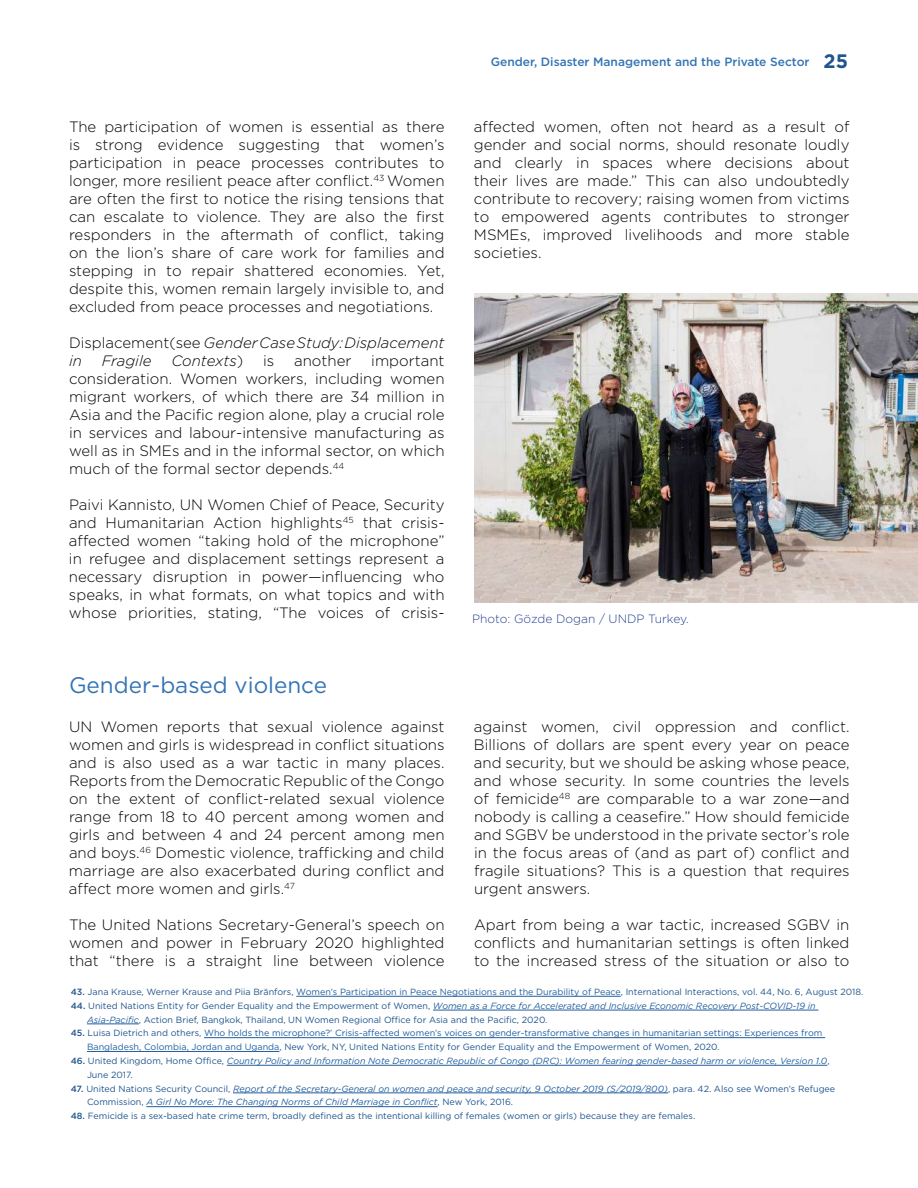
<style>
.page{position:relative;width:918px;height:1188px;background:#fff}
.page>*{position:absolute;margin:0;border:0;box-sizing:border-box;transform-origin:0 0}
.t1{font:22.5px "Gotham";color:#3474b4}
.t2{font:300 15px/18px "Gotham";color:#000;text-align:justify}
.t3{font:italic 300 15px/18px "Gotham";color:#000}
.t4{font:500 12px "Gotham";color:#3474b4}
.t5{font:300 12px "Gotham";color:#25408f}
.t6{font:9px/13.8px "Gotham";color:#21558e}
.t7{font:italic 9px/13.8px "Gotham";color:#215e9e}
.t8{font:9px/13.8px "Gotham";color:#215e9e}
.s1{font-style:normal}
.s2{font-weight:700;font-size:19.5px;color:#21558e}
.s3{font-weight:500}
.s4{color:#215e9e}
.s5{font-style:italic;color:#215e9e}
.s6{font-weight:500;color:#21558e}
.s7{color:#21558e}
.s8{font-weight:500;font-style:normal;color:#21558e}
.s9{font-style:normal;color:#21558e}
</style>
<div class="page">
<img style="left:474px;top:294px;width:444px;height:308px">
<hr style="left:296px;top:996px;width:325px;height:1px;background:#215e9e">
<hr style="left:433px;top:1010px;width:385px;height:1px;background:#215e9e">
<hr style="left:87px;top:1024px;width:52px;height:1px;background:#215e9e">
<hr style="left:204px;top:1037px;width:621px;height:1px;background:#215e9e">
<hr style="left:87px;top:1051px;width:192px;height:1px;background:#215e9e">
<hr style="left:227px;top:1065px;width:600px;height:1px;background:#215e9e">
<hr style="left:233px;top:1093px;width:435px;height:1px;background:#215e9e">
<hr style="left:146px;top:1106px;width:292px;height:1px;background:#215e9e">
<p class="t2" style="left:69px;top:118px;width:377px">The participation of women is essential as there is strong evidence suggesting that women’s participation in peace processes contributes to longer, more resilient peace after conflict.<sup>43</sup> Women are often the first to notice the rising tensions that can escalate to violence. They are also the first responders in the aftermath of conflict, taking on the lion’s share of care work for families and stepping in to repair shattered economies. Yet, despite this, women remain largely invisible to, and excluded from peace processes and negotiations.</p>
<p class="t3" style="left:69px;top:334px;width:377px"><span class="s1">Displacement(see</span> Gender Case Study: Displacement in</p>
<p class="t3" style="left:102px;top:352px;width:51px">Fragile</p>
<p class="t3" style="left:171px;top:352px;width:73px">Contexts<span class="s1">)</span></p>
<p class="t2" style="left:263px;top:352px;width:13px">is</p>
<p class="t2" style="left:294px;top:352px;width:59px">another</p>
<p class="t2" style="left:69px;top:352px;width:377px;text-indent:302px">important consideration. Women workers, including women migrant workers, of which there are 34 million in Asia and the Pacific region alone, play a crucial role in services and labour-intensive manufacturing as well as in SMEs and in the informal sector, on which much of the formal sector depends.<sup>44</sup></p>
<p class="t2" style="left:69px;top:496px;width:377px">Paivi Kannisto, UN Women Chief of Peace, Security and Humanitarian Action highlights<sup>45</sup> that crisis&shy;affected women “taking hold of the microphone” in refugee and displacement settings represent a necessary disruption in power—influencing who speaks, in what formats, on what topics and with whose priorities, stating, “The voices of crisis-</p>
<p class="t4" style="left:491px;top:55px;width:359px">Gender, Disaster Management and the Private Sector <span class="s2">25</span></p>
<p class="t2" style="left:474px;top:118px;width:377px">affected women, often not heard as a result of gender and social norms, should resonate loudly and clearly in spaces where decisions about their lives are made.” This can also undoubtedly contribute to recovery; raising women from victims to empowered agents contributes to stronger MSMEs, improved livelihoods and more stable societies.</p>
<p class="t5" style="left:472px;top:612px;width:218px">Photo: Gözde Dogan / UNDP Turkey.</p>
<h1 class="t1" style="left:69px;top:673px;width:260px">Gender-based violence</h1>
<p class="t2" style="left:69px;top:718px;width:377px">UN Women reports that sexual violence against women and girls is widespread in conflict situations and is also used as a war tactic in many places.<br>Reports from the Democratic Republic of the Congo on the extent of conflict-related sexual violence range from 18 to 40 percent among women and girls and between 4 and 24 percent among men and boys.<sup>46</sup> Domestic violence, trafficking and child marriage are also exacerbated during conflict and affect more women and girls.<sup>47</sup></p>
<p class="t2" style="left:69px;top:916px;width:377px">The United Nations Secretary-General’s speech on women and power in February 2020 highlighted that “there is a straight line between violence</p>
<p class="t2" style="left:474px;top:718px;width:377px">against women, civil oppression and conflict.<br>Billions of dollars are spent every year on peace and security, but we should be asking whose peace, and whose security. In some countries the levels of femicide<sup>48</sup> are comparable to a war zone—and nobody is calling a ceasefire.” How should femicide and SGBV be understood in the private sector’s role in the focus areas of (and as part of) conflict and fragile situations? This is a question that requires urgent answers.</p>
<p class="t2" style="left:474px;top:916px;width:377px">Apart from being a war tactic, increased SGBV in conflicts and humanitarian settings is often linked to the increased stress of the situation or also to</p>
<p class="t6" style="left:71px;top:985px;width:794px"><span class="s3">43.</span> Jana Krause, Werner Krause and Piia Bränfors, <span class="s4">Women’s Participation in Peace Negotiations and the Durability of Peace</span>, International Interactions, vol. 44, No. 6, August 2018.</p>
<p class="t6" style="left:87px;top:999px;width:730px;text-indent:-16px"><span class="s3">44.</span> United Nations Entity for Gender Equality and the Empowerment of Women, <span class="s5">Women as a Force for Accelerated and Inclusive Economic Recovery Post-COVID-19 in<br>Asia-Pacific</span>, Action Brief, Bangkok, Thailand, UN Women Regional Office for Asia and the Pacific, 2020.</p>
<p class="t8" style="left:87px;top:1026px;width:737px;text-indent:-16px"><span class="s6">45.</span> <span class="s7">Luisa Dietrich and others,</span> Who holds the microphone?’ Crisis-affected women’s voices on gender-transformative changes in humanitarian settings: Experiences from<br>Bangladesh, Colombia, Jordan and Uganda<span class="s7">, New York, NY, United Nations Entity for Gender Equality and the Empowerment of Women, 2020.</span></p>
<p class="t7" style="left:87px;top:1054px;width:744px;text-indent:-16px"><span class="s8">46.</span> <span class="s9">United Kingdom, Home Office,</span> Country Policy and Information Note Democratic Republic of Congo (DRC): Women fearing gender-based harm or violence, Version 1.0<span class="s9">,<br>June 2017.</span></p>
<p class="t7" style="left:87px;top:1082px;width:750px;text-indent:-16px"><span class="s8">47.</span> <span class="s9">United Nations Security Council,</span> Report of the Secretary-General on women and peace and security, 9 October 2019 (S/2019/800)<span class="s9">, para. 42. Also see Women’s Refugee<br>Commission,</span> A Girl No More: The Changing Norms of Child Marriage in Conflict<span class="s9">, New York, 2016.</span></p>
<p class="t6" style="left:71px;top:1109px;width:626px"><span class="s3">48.</span> Femicide is a sex-based hate crime term, broadly defined as the intentional killing of females (women or girls) because they are females.</p>
</div>
